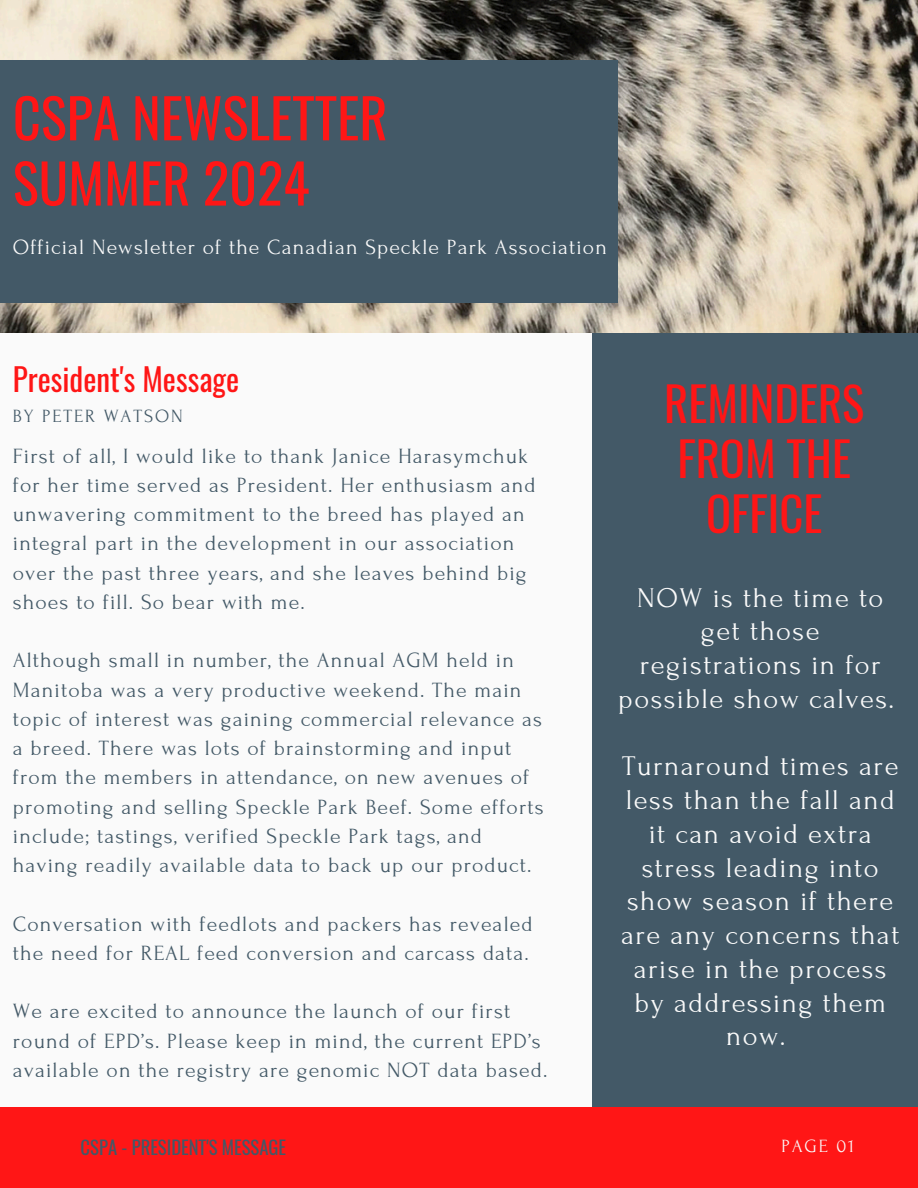
<style>
.page{position:relative;width:918px;height:1188px;background:#fafafa}
.page>*{position:absolute;margin:0;border:0;box-sizing:border-box;transform-origin:0 0}
.t1{font:54.45px/65.2px "Oswald";color:#ff1616}
.t2{font:46.65px/55.2px "Oswald";color:#ff1616;text-align:center}
.t3{font:31.2px "Oswald";color:#ff1616}
.t4{font:28.5px/33.8px "Forum";letter-spacing:.05em;color:#fafafa;text-align:center}
.t5{font:21.75px/29.2px "Forum";letter-spacing:.05em;color:#435967}
.t6{font:21.6px "Forum";letter-spacing:.05em;color:#fafafa}
.t7{font:18.6px "Oswald";color:#435967}
.t8{font:18.6px "Forum";letter-spacing:.1em;color:#435967}
.t9{font:18.6px "Forum";letter-spacing:.1em;color:#fafafa}
</style>
<div class="page">
<div style="left:593px;top:322px;width:325px;height:866px;background:#435967"></div>
<img style="left:0;top:0;width:918px;height:333px">
<div style="left:0;top:60px;width:618px;height:243px;background:#435967"></div>
<div style="left:0;top:1107px;width:918px;height:81px;background:#ff1616"></div>
<h1 class="t1" style="left:13px;top:83px;width:376px">CSPA NEWSLETTER<br>SUMMER 2024</h1>
<p class="t6" style="left:13px;top:236px;width:596px">Official Newsletter of the Canadian Speckle Park Association</p>
<h3 class="t3" style="left:13px;top:354px;width:228px">President's Message</h3>
<h3 class="t8" style="left:13px;top:406px;width:171px">BY PETER WATSON</h3>
<h4 class="t5" style="left:13px;top:441px;width:524px">First of all, I would like to thank Janice Harasymchuk for her time served as President. Her enthusiasm and unwavering commitment to the breed has played an integral part in the development in our association over the past three years, and she leaves behind big shoes to fill. So bear with me.</h4>
<p class="t5" style="left:13px;top:646px;width:532px">Although small in number, the Annual AGM held in Manitoba was a very productive weekend. The main topic of interest was gaining commercial relevance as a breed. There was lots of brainstorming and input from the members in attendance, on new avenues of promoting and selling Speckle Park Beef. Some efforts include; tastings, verified Speckle Park tags, and having readily available data to back up our product.</p>
<p class="t5" style="left:13px;top:909px;width:521px">Conversation with feedlots and packers has revealed the need for REAL feed conversion and carcass data.</p>
<p class="t5" style="left:13px;top:997px;width:536px">We are excited to announce the launch of our first round of EPD’s. Please keep in mind, the current EPD’s available on the registry are genomic NOT data based.</p>
<p class="t2" style="left:664px;top:375px;width:202px">REMINDERS<br>FROM THE<br>OFFICE</p>
<h4 class="t4" style="left:618px;top:581px;width:278px">NOW is the time to get those registrations in for possible show calves.</h4>
<h4 class="t4" style="left:621px;top:750px;width:280px">Turnaround times are less than the fall and it can avoid extra stress leading into show season if there are any concerns that arise in the process by addressing them now.</h4>
<h2 class="t7" style="left:81px;top:1133px;width:207px">CSPA - PRESIDENT'S MESSAGE</h2>
<h3 class="t9" style="left:781px;top:1136px;width:74px">PAGE 01</h3>
</div>
